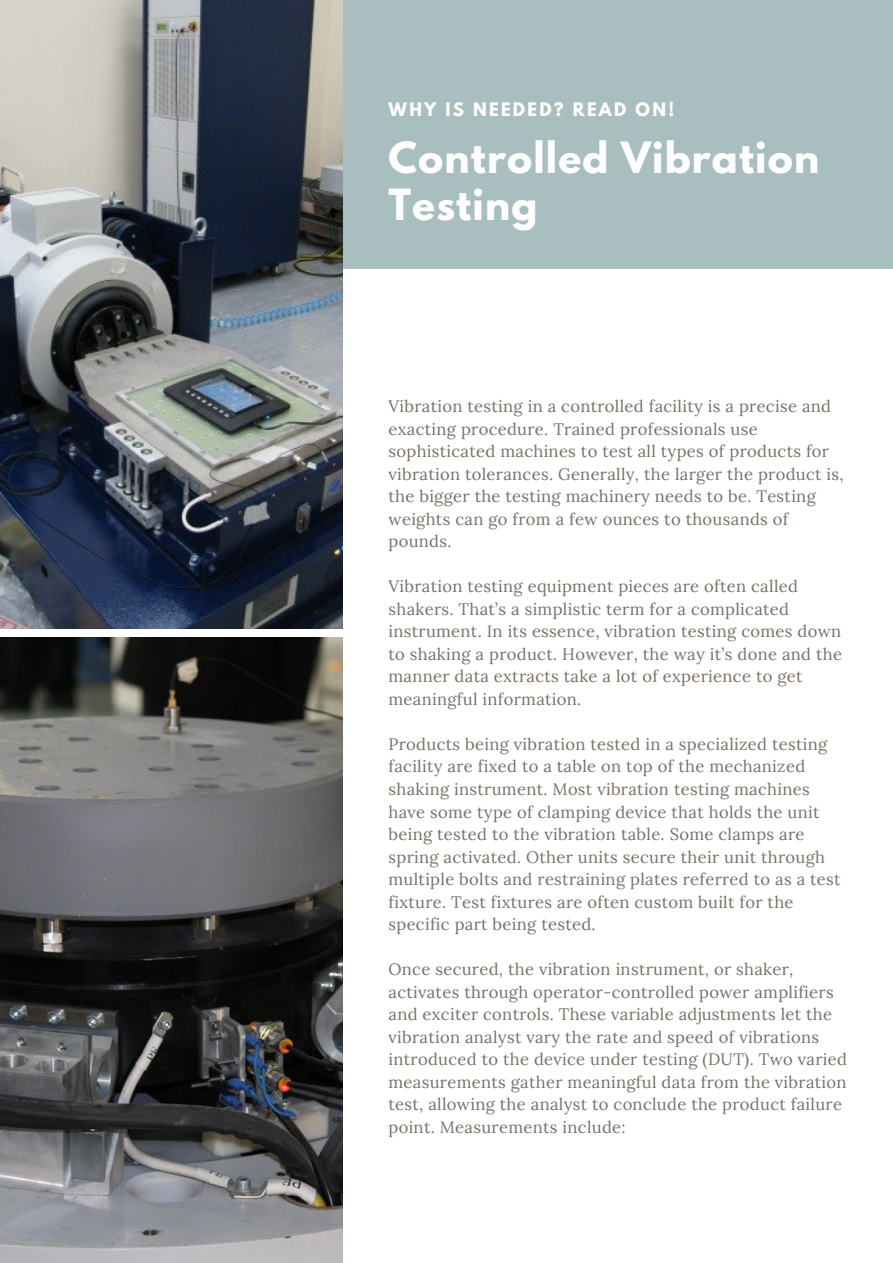
<style>
.page{position:relative;width:893px;height:1263px;background:#fff}
.page>*{position:absolute;margin:0;border:0;box-sizing:border-box;transform-origin:0 0}
.t1{font:700 38.1px/47.2px "League Spartan";letter-spacing:.03em;color:#fff}
.t2{font:16.5px/22.5px "Lora";letter-spacing:.02em;color:#7a7167}
.t3{font:700 16.5px "League Spartan";letter-spacing:.14em;color:#fff}
</style>
<div class="page">
<div style="left:0;top:0;width:893px;height:269px;background:#a9bebe"></div>
<img style="left:0;top:0;width:342px;height:628px">
<img style="left:0;top:637px;width:342px;height:626px">
<p class="t3" style="left:388px;top:101px;width:287px">WHY IS NEEDED? READ ON!</p>
<h1 class="t1" style="left:388px;top:138px;width:432px">Controlled Vibration<br>Testing</h1>
<p class="t2" style="left:388px;top:395px;width:457px">Vibration testing in a controlled facility is a precise and exacting procedure. Trained professionals use sophisticated machines to test all types of products for vibration tolerances. Generally, the larger the product is, the bigger the testing machinery needs to be. Testing weights can go from a few ounces to thousands of pounds.</p>
<p class="t2" style="left:388px;top:575px;width:455px">Vibration testing equipment pieces are often called shakers. That’s a simplistic term for a complicated instrument. In its essence, vibration testing comes down to shaking a product. However, the way it’s done and the manner data extracts take a lot of experience to get meaningful information.</p>
<p class="t2" style="left:388px;top:733px;width:454px">Products being vibration tested in a specialized testing facility are fixed to a table on top of the mechanized shaking instrument. Most vibration testing machines have some type of clamping device that holds the unit being tested to the vibration table. Some clamps are spring activated. Other units secure their unit through multiple bolts and restraining plates referred to as a test fixture. Test fixtures are often custom built for the specific part being tested.</p>
<p class="t2" style="left:388px;top:958px;width:460px">Once secured, the vibration instrument, or shaker, activates through operator-controlled power amplifiers and exciter controls. These variable adjustments let the vibration analyst vary the rate and speed of vibrations introduced to the device under testing (DUT). Two varied measurements gather meaningful data from the vibration test, allowing the analyst to conclude the product failure point. Measurements include:</p>
</div>
